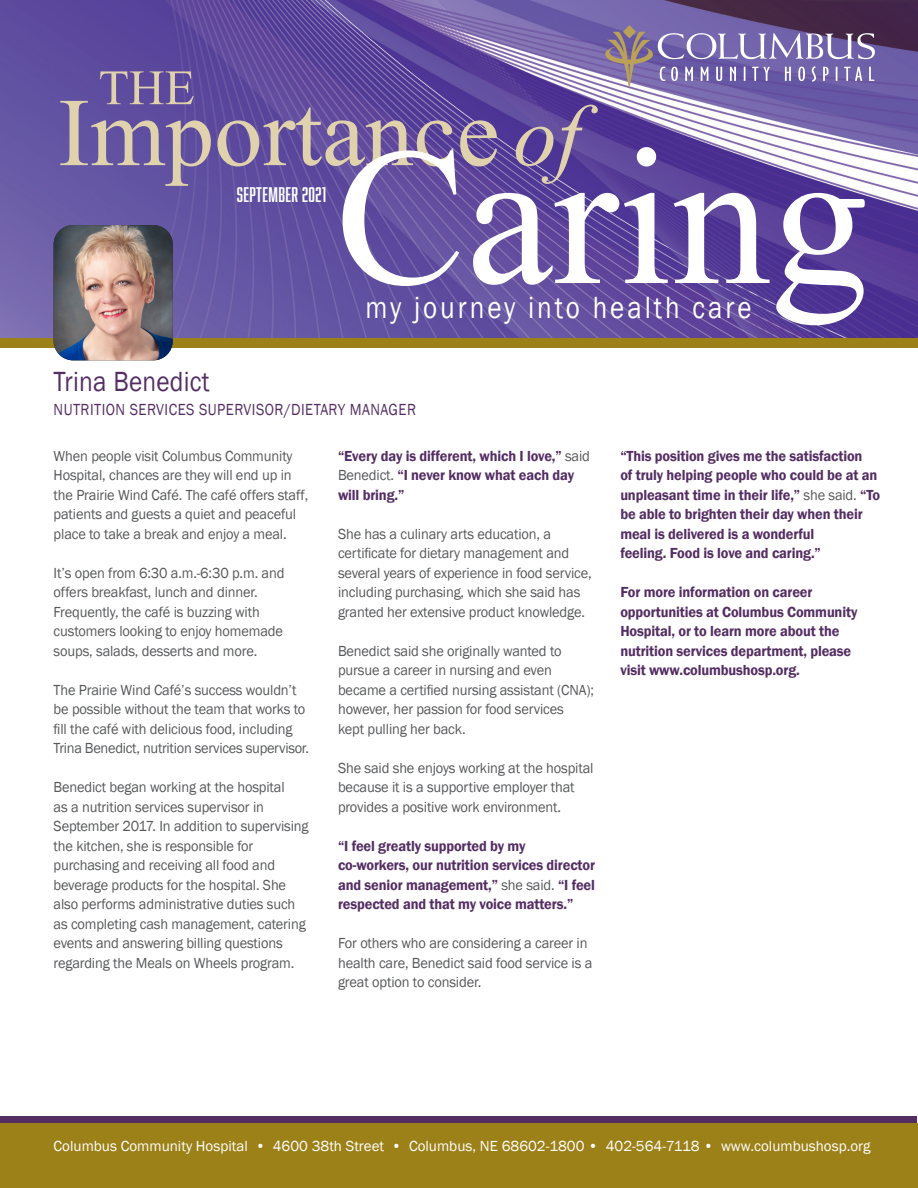
<style>
.page{position:relative;width:918px;height:1188px;background:#fff}
.page>*{position:absolute;margin:0;border:0;box-sizing:border-box;transform-origin:0 0}
.t1{font:31.5px "Franklin Gothic";letter-spacing:.11em;color:#fff;scale:.86 1}
.t2{font:28.5px "Franklin Gothic";letter-spacing:.01em;color:#542e63;scale:.89 1}
.t3{font:19.5px "Abolition Round";letter-spacing:.02em;color:#fff}
.t4{font:16.5px "Franklin Gothic";letter-spacing:.03em;color:#542e63;scale:.89 1}
.t5{font:15px/19.5px "Franklin Gothic";letter-spacing:-.01em;color:#57585a;scale:.96 1}
.t6{font:600 15px/19.5px "Franklin Gothic";letter-spacing:-.01em;color:#542e63;scale:.96 1}
.t7{font:15px "Franklin Gothic";color:#fff}
.s1{font-weight:400;color:#57585a}
</style>
<div class="page">
<svg style="left:1px;top:1117px;width:916px;height:7px;fill:#542e63"></svg>
<div style="left:0;top:338px;width:918px;height:10px;background:#9c8118"></div>
<img style="left:0;top:0;width:918px;height:338px">
<img style="left:656px;top:27px;width:218px;height:59px">
<img style="left:605px;top:26px;width:47px;height:59px">
<div style="left:0;top:1124px;width:918px;height:64px;background:#9c8118"></div>
<svg style="left:60px;top:101px;width:538px;height:85px;fill:#6150a0"></svg>
<svg style="left:100px;top:71px;width:94px;height:33px"></svg>
<svg style="left:343px;top:147px;width:522px;height:178px"></svg>
<img style="left:54px;top:225px;width:119px;height:135px">
<p class="t3" style="left:237px;top:183px;width:91px">SEPTEMBER 2021</p>
<p class="t2" style="left:54px;top:363px;width:177px">Trina Benedict</p>
<p class="t1" style="left:366px;top:288px;width:450px">my journey into health care</p>
<p class="t4" style="left:54px;top:400px;width:409px">NUTRITION SERVICES SUPERVISOR/DIETARY MANAGER</p>
<p class="t6" style="left:338px;top:446px;width:264px">“Every day is different, which I love,” <span class="s1">said<br>Benedict.</span> “I never know what each day will bring.”</p>
<p class="t5" style="left:338px;top:524px;width:266px">She has a culinary arts education, a certificate for dietary management and several years of experience in food service, including purchasing, which she said has granted her extensive product knowledge.</p>
<p class="t5" style="left:338px;top:641px;width:268px">Benedict said she originally wanted to pursue a career in nursing and even became a certified nursing assistant (CNA); however, her passion for food services<br>kept pulling her back.</p>
<p class="t5" style="left:338px;top:758px;width:268px">She said she enjoys working at the hospital because it is a supportive employer that provides a positive work environment.</p>
<p class="t6" style="left:338px;top:836px;width:269px">“I feel greatly supported by my co-workers, our nutrition services director and senior management,” <span class="s1">she said.</span> “I feel respected and that my voice matters.”</p>
<p class="t5" style="left:338px;top:934px;width:266px">For others who are considering a career in health care, Benedict said food service is a great option to consider.</p>
<p class="t5" style="left:54px;top:446px;width:267px">When people visit Columbus Community Hospital, chances are they will end up in the Prairie Wind Café. The café offers staff, patients and guests a quiet and peaceful place to take a break and enjoy a meal.</p>
<p class="t5" style="left:54px;top:563px;width:242px">It’s open from 6:30 a.m.-6:30 p.m. and offers breakfast, lunch and dinner.<br>Frequently, the café is buzzing with customers looking to enjoy homemade soups, salads, desserts and more.</p>
<p class="t5" style="left:54px;top:680px;width:268px">The Prairie Wind Café’s success wouldn’t be possible without the team that works to fill the café with delicious food, including Trina Benedict, nutrition services supervisor.</p>
<p class="t5" style="left:54px;top:778px;width:267px">Benedict began working at the hospital<br>as a nutrition services supervisor in September 2017. In addition to supervising the kitchen, she is responsible for purchasing and receiving all food and beverage products for the hospital. She also performs administrative duties such as completing cash management, catering events and answering billing questions regarding the Meals on Wheels program.</p>
<p class="t6" style="left:620px;top:446px;width:272px">“This position gives me the satisfaction<br>of truly helping people who could be at an unpleasant time in their life,” <span class="s1">she said.</span> “To be able to brighten their day when their meal is delivered is a wonderful<br>feeling. Food is love and caring.”</p>
<p class="t6" style="left:620px;top:583px;width:248px">For more information on career opportunities at Columbus Community Hospital, or to learn more about the nutrition services department, please visit www.columbushosp.org.</p>
<p class="t7" style="left:54px;top:1136px;width:818px">Columbus Community Hospital • 4600 38th Street • Columbus, NE 68602-1800 • 402-564-7118 • www.columbushosp.org</p>
</div>
